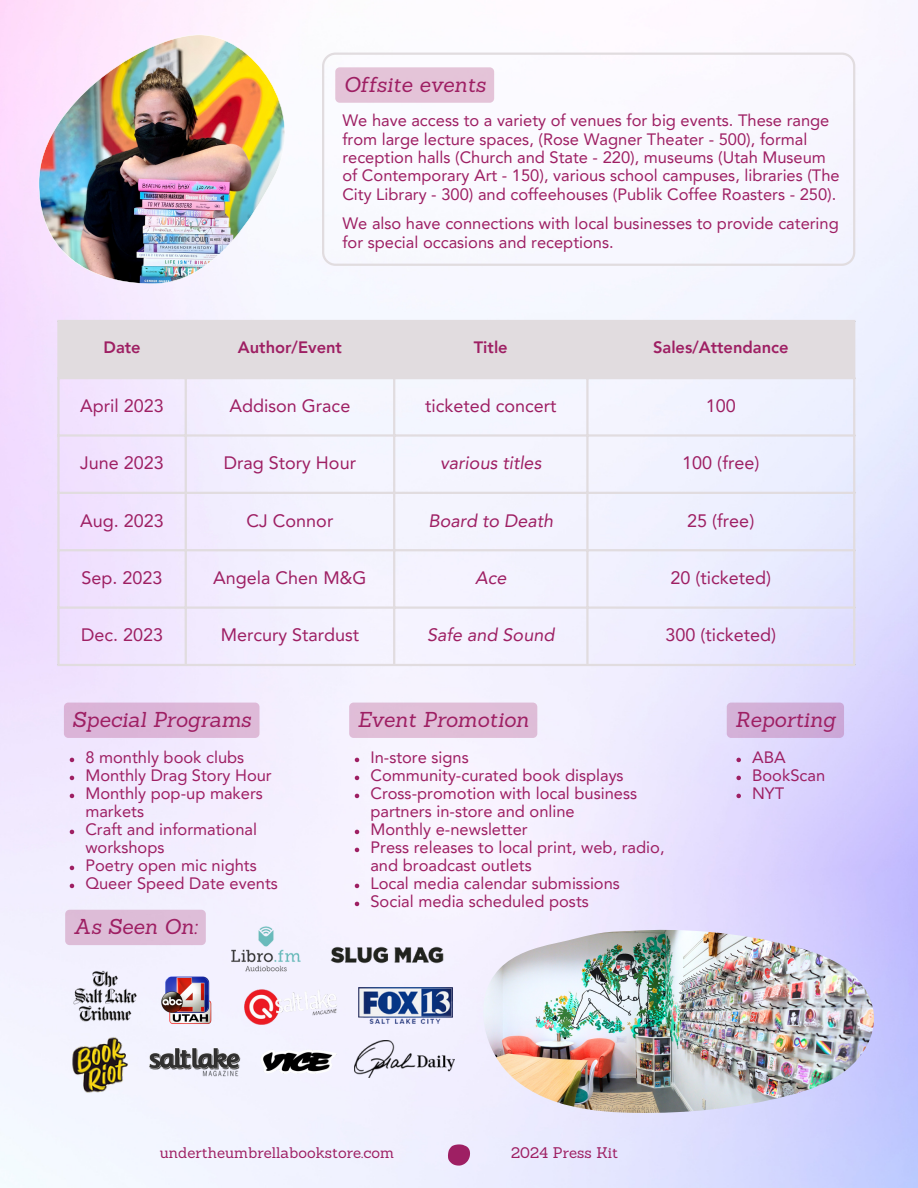
<style>
.page{position:relative;width:918px;height:1188px;background:#fff}
.page>*{position:absolute;margin:0;border:0;box-sizing:border-box;transform-origin:0 0}
.t1{font:italic 21px "Sanchez";color:#9e1f63}
.t2{font:18px "Avenir LT Pro";color:#9e1f63}
.t3{font:italic 18px "Avenir LT Pro";color:#9e1f63}
.t4{font:16.5px/18.5px "Avenir LT Pro";color:#9e1f63}
.t5{font:800 16.5px "Avenir LT Pro";color:#9e1f63}
.t6{font:15px "Sanchez";color:#9e1f63}
</style>
<div class="page">
<img style="left:0;top:0;width:918px;height:1188px">
<svg style="left:448px;top:1144px;width:22px;height:22px"></svg>
<div style="left:60px;top:322px;width:793px;height:55px;background:#e1dcdf"></div>
<hr style="left:57px;top:322px;width:3px;height:342px;background:#e1dcdf">
<hr style="left:185px;top:322px;width:2px;height:342px;background:#e1dcdf">
<hr style="left:393px;top:322px;width:2px;height:342px;background:#e1dcdf">
<hr style="left:586px;top:322px;width:3px;height:342px;background:#e1dcdf">
<hr style="left:853px;top:322px;width:2px;height:342px;background:#e1dcdf">
<hr style="left:57px;top:320px;width:798px;height:2px;background:#e1dcdf">
<hr style="left:57px;top:377px;width:798px;height:2px;background:#e1dcdf">
<hr style="left:57px;top:434px;width:798px;height:3px;background:#e1dcdf">
<hr style="left:57px;top:492px;width:798px;height:2px;background:#e1dcdf">
<hr style="left:57px;top:549px;width:798px;height:2px;background:#e1dcdf">
<hr style="left:57px;top:606px;width:798px;height:3px;background:#e1dcdf">
<hr style="left:57px;top:664px;width:798px;height:2px;background:#e1dcdf">
<img style="left:39px;top:35px;width:246px;height:249px">
<img style="left:470px;top:927px;width:406px;height:186px">
<svg style="left:322px;top:53px;width:533px;height:213px"></svg>
<img style="left:245px;top:987px;width:94px;height:39px">
<img style="left:359px;top:987px;width:94px;height:37px">
<img style="left:62px;top:970px;width:86px;height:53px">
<img style="left:160px;top:975px;width:53px;height:51px">
<img style="left:50px;top:1033px;width:101px;height:63px">
<img style="left:225px;top:919px;width:84px;height:78px">
<img style="left:147px;top:1046px;width:96px;height:31px">
<img style="left:256px;top:1043px;width:86px;height:36px">
<img style="left:321px;top:940px;width:132px;height:30px">
<img style="left:355px;top:1041px;width:100px;height:36px">
<div style="left:335px;top:67px;width:159px;height:36px;background:#e4c3d8;border-radius:4px"></div>
<svg style="left:355px;top:758px;width:4px;height:4px"></svg>
<svg style="left:355px;top:776px;width:4px;height:4px"></svg>
<svg style="left:355px;top:794px;width:4px;height:4px"></svg>
<svg style="left:355px;top:830px;width:4px;height:4px"></svg>
<svg style="left:355px;top:848px;width:4px;height:4px"></svg>
<svg style="left:355px;top:884px;width:4px;height:4px"></svg>
<svg style="left:355px;top:902px;width:4px;height:4px"></svg>
<div style="left:349px;top:703px;width:188px;height:35px;background:#e0bed8;border-radius:4px"></div>
<svg style="left:70px;top:758px;width:4px;height:4px"></svg>
<svg style="left:70px;top:776px;width:4px;height:4px"></svg>
<svg style="left:70px;top:794px;width:4px;height:4px"></svg>
<svg style="left:70px;top:830px;width:4px;height:4px"></svg>
<svg style="left:70px;top:866px;width:4px;height:4px"></svg>
<svg style="left:70px;top:884px;width:4px;height:4px"></svg>
<div style="left:64px;top:703px;width:196px;height:35px;background:#dcb5d8;border-radius:4px"></div>
<div style="left:65px;top:910px;width:141px;height:35px;background:#ddbcd7"></div>
<div style="left:727px;top:703px;width:117px;height:35px;background:#d0add7"></div>
<svg style="left:736px;top:758px;width:5px;height:4px"></svg>
<svg style="left:736px;top:776px;width:5px;height:4px"></svg>
<svg style="left:736px;top:794px;width:5px;height:4px"></svg>
<p class="t1" style="left:344px;top:71px;width:144px">Offsite events</p>
<p class="t4" style="left:342px;top:113px;width:499px">We have access to a variety of venues for big events. These range from large lecture spaces, (Rose Wagner Theater - 500), formal reception halls (Church and State - 220), museums (Utah Museum of Contemporary Art - 150), various school campuses, libraries (The City Library - 300) and coffeehouses (Publik Coffee Roasters - 250).</p>
<p class="t4" style="left:342px;top:216px;width:498px">We also have connections with local businesses to provide catering for special occasions and receptions.</p>
<p class="t5" style="left:103px;top:340px;width:39px">Date</p>
<h1 class="t5" style="left:238px;top:340px;width:106px">Author/Event</h1>
<p class="t5" style="left:474px;top:340px;width:35px">Title</p>
<p class="t5" style="left:653px;top:340px;width:137px">Sales/Attendance</p>
<p class="t2" style="left:80px;top:398px;width:85px">April 2023</p>
<p class="t2" style="left:230px;top:398px;width:122px">Addison Grace</p>
<p class="t2" style="left:425px;top:398px;width:133px">ticketed concert</p>
<p class="t2" style="left:706px;top:398px;width:32px">100</p>
<p class="t2" style="left:80px;top:456px;width:85px">June 2023</p>
<p class="t2" style="left:224px;top:456px;width:134px">Drag Story Hour</p>
<p class="t3" style="left:440px;top:456px;width:103px">various titles</p>
<p class="t2" style="left:682px;top:456px;width:79px">100 (free)</p>
<p class="t2" style="left:80px;top:513px;width:85px">Aug. 2023</p>
<p class="t2" style="left:247px;top:513px;width:88px">CJ Connor</p>
<p class="t3" style="left:428px;top:513px;width:126px">Board to Death</p>
<p class="t2" style="left:687px;top:513px;width:69px">25 (free)</p>
<p class="t2" style="left:82px;top:570px;width:83px">Sep. 2023</p>
<p class="t2" style="left:213px;top:570px;width:155px">Angela Chen M&amp;G</p>
<p class="t3" style="left:475px;top:570px;width:33px">Ace</p>
<p class="t2" style="left:670px;top:570px;width:102px">20 (ticketed)</p>
<p class="t2" style="left:81px;top:628px;width:84px">Dec. 2023</p>
<p class="t2" style="left:221px;top:628px;width:140px">Mercury Stardust</p>
<p class="t3" style="left:427px;top:628px;width:129px">Safe and Sound</p>
<p class="t2" style="left:665px;top:628px;width:112px">300 (ticketed)</p>
<p class="t1" style="left:72px;top:706px;width:180px">Special Programs</p>
<p class="t4" style="left:85px;top:750px;width:160px">8 monthly book clubs</p>
<p class="t4" style="left:85px;top:768px;width:188px">Monthly Drag Story Hour</p>
<p class="t4" style="left:85px;top:786px;width:179px;line-height:18px">Monthly pop-up makers markets</p>
<p class="t4" style="left:85px;top:822px;width:173px;line-height:18px">Craft and informational workshops</p>
<p class="t4" style="left:85px;top:858px;width:173px">Poetry open mic nights</p>
<p class="t4" style="left:85px;top:876px;width:194px">Queer Speed Date events</p>
<p class="t1" style="left:74px;top:913px;width:125px">As Seen On:</p>
<p class="t1" style="left:358px;top:706px;width:173px">Event Promotion</p>
<p class="t4" style="left:370px;top:750px;width:100px">In-store signs</p>
<p class="t4" style="left:370px;top:768px;width:255px">Community-curated book displays</p>
<p class="t4" style="left:370px;top:786px;width:268px;line-height:18px">Cross-promotion with local business partners in-store and online</p>
<p class="t4" style="left:370px;top:822px;width:159px">Monthly e-newsletter</p>
<p class="t4" style="left:370px;top:840px;width:296px;line-height:18px">Press releases to local print, web, radio, and broadcast outlets</p>
<p class="t4" style="left:370px;top:876px;width:251px">Local media calendar submissions</p>
<h1 class="t4" style="left:370px;top:894px;width:220px">Social media scheduled posts</h1>
<p class="t1" style="left:735px;top:706px;width:102px">Reporting</p>
<p class="t4" style="left:752px;top:750px;width:35px">ABA</p>
<p class="t4" style="left:752px;top:768px;width:75px">BookScan</p>
<p class="t4" style="left:752px;top:786px;width:34px">NYT</p>
<p class="t6" style="left:160px;top:1143px;width:236px">undertheumbrellabookstore.com</p>
<p class="t6" style="left:511px;top:1143px;width:109px">2024 Press Kit</p>
</div>
